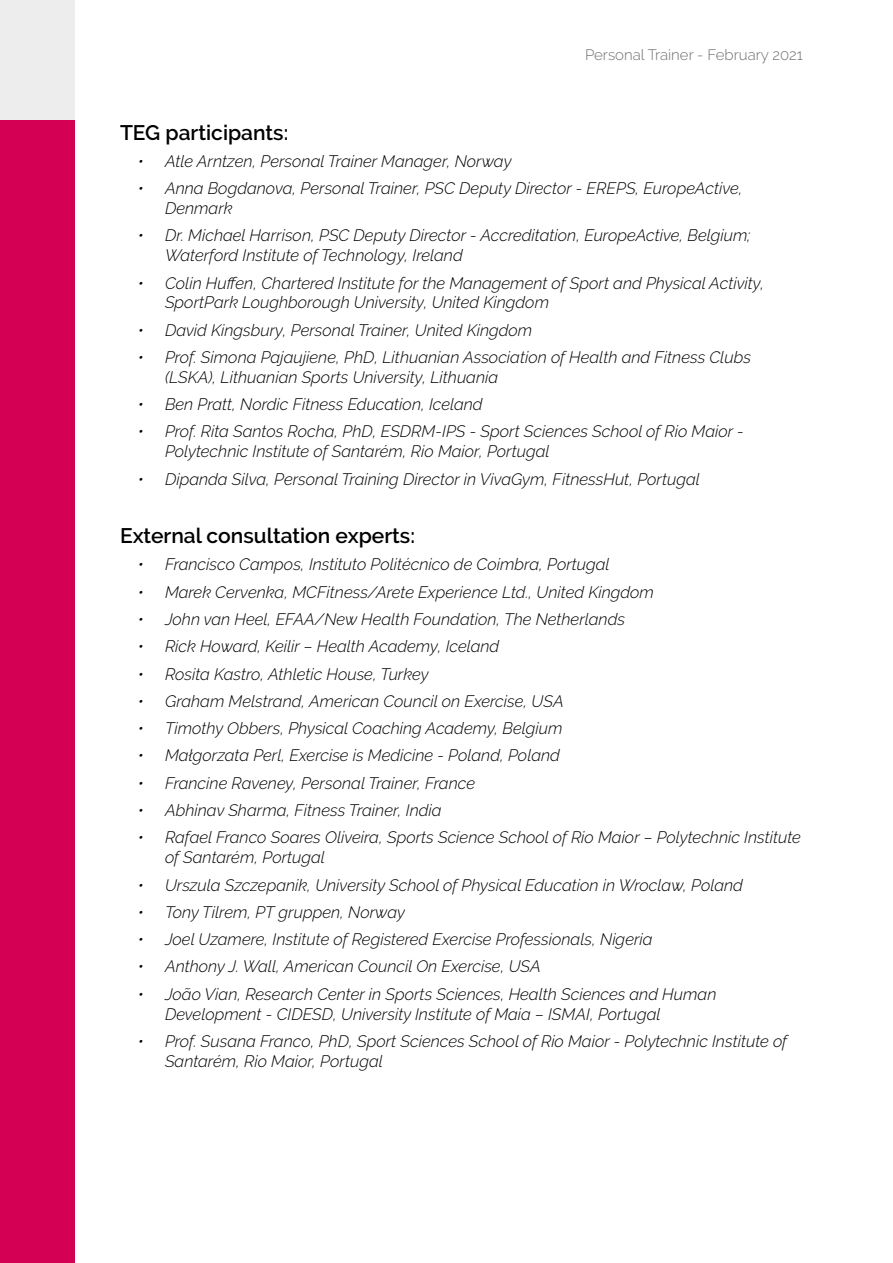
<style>
.page{position:relative;width:893px;height:1263px;background:#fff}
.page>*{position:absolute;margin:0;border:0;box-sizing:border-box;transform-origin:0 0}
.t1{font:600 21px "Raleway";color:#000}
.t2{font:italic 300 16.5px/19.8px "Raleway";color:#000}
.t3{font:300 15px "Raleway";color:#706f6f}
</style>
<div class="page">
<div style="left:0;top:120px;width:75px;height:1143px;background:#d40054"></div>
<div style="left:0;top:0;width:75px;height:120px;background:#ededed"></div>
<p class="t3" style="left:585px;top:46px;width:219px">Personal Trainer - February 2021</p>
<p class="t1" style="left:120px;top:120px;width:170px">TEG participants:</p>
<p class="t2" style="left:138px;top:151px;width:375px">• Atle Arntzen, Personal Trainer Manager, Norway</p>
<p class="t2" style="left:165px;top:179px;width:579px;text-indent:-27px">• Anna Bogdanova, Personal Trainer, PSC Deputy Director - EREPS, EuropeActive,<br>Denmark</p>
<p class="t2" style="left:165px;top:226px;width:587px;text-indent:-27px">• Dr. Michael Harrison, PSC Deputy Director - Accreditation, EuropeActive, Belgium;<br>Waterford Institute of Technology, Ireland</p>
<p class="t2" style="left:165px;top:273px;width:601px;text-indent:-27px">• Colin Huffen, Chartered Institute for the Management of Sport and Physical Activity,<br>SportPark Loughborough University, United Kingdom</p>
<p class="t2" style="left:138px;top:320px;width:396px">• David Kingsbury, Personal Trainer, United Kingdom</p>
<p class="t2" style="left:165px;top:347px;width:587px;text-indent:-27px">• Prof. Simona Pajaujiene, PhD, Lithuanian Association of Health and Fitness Clubs (LSKA), Lithuanian Sports University, Lithuania</p>
<p class="t2" style="left:138px;top:394px;width:346px">• Ben Pratt, Nordic Fitness Education, Iceland</p>
<p class="t2" style="left:165px;top:422px;width:580px;text-indent:-27px">• Prof. Rita Santos Rocha, PhD, ESDRM-IPS - Sport Sciences School of Rio Maior -<br>Polytechnic Institute of Santarém, Rio Maior, Portugal</p>
<p class="t2" style="left:138px;top:469px;width:563px">• Dipanda Silva, Personal Training Director in VivaGym, FitnessHut, Portugal</p>
<p class="t1" style="left:120px;top:523px;width:297px">External consultation experts:</p>
<p class="t2" style="left:138px;top:554px;width:473px">• Francisco Campos, Instituto Politécnico de Coimbra, Portugal</p>
<p class="t2" style="left:138px;top:582px;width:517px">• Marek Cervenka, MCFitness/Arete Experience Ltd., United Kingdom</p>
<p class="t2" style="left:138px;top:609px;width:489px">• John van Heel, EFAA/New Health Foundation, The Netherlands</p>
<p class="t2" style="left:138px;top:636px;width:363px">• Rick Howard, Keilir – Health Academy, Iceland</p>
<p class="t2" style="left:138px;top:664px;width:292px">• Rosita Kastro, Athletic House, Turkey</p>
<p class="t2" style="left:138px;top:691px;width:427px">• Graham Melstrand, American Council on Exercise, USA</p>
<p class="t2" style="left:138px;top:718px;width:426px">• Timothy Obbers, Physical Coaching Academy, Belgium</p>
<p class="t2" style="left:138px;top:746px;width:423px">• Małgorzata Perl, Exercise is Medicine - Poland, Poland</p>
<p class="t2" style="left:138px;top:773px;width:339px">• Francine Raveney, Personal Trainer, France</p>
<p class="t2" style="left:138px;top:800px;width:305px">• Abhinav Sharma, Fitness Trainer, India</p>
<p class="t2" style="left:165px;top:828px;width:637px;text-indent:-27px">• Rafael Franco Soares Oliveira, Sports Science School of Rio Maior – Polytechnic Institute of Santarém, Portugal</p>
<p class="t2" style="left:138px;top:875px;width:606px">• Urszula Szczepanik, University School of Physical Education in Wroclaw, Poland</p>
<p class="t2" style="left:138px;top:902px;width:269px">• Tony Tilrem, PT gruppen, Norway</p>
<p class="t2" style="left:138px;top:929px;width:516px">• Joel Uzamere, Institute of Registered Exercise Professionals, Nigeria</p>
<p class="t2" style="left:138px;top:957px;width:404px">• Anthony J. Wall, American Council On Exercise, USA</p>
<p class="t2" style="left:165px;top:984px;width:553px;text-indent:-27px">• João Vian, Research Center in Sports Sciences, Health Sciences and Human<br>Development - CIDESD, University Institute of Maia – ISMAI, Portugal</p>
<p class="t2" style="left:165px;top:1031px;width:624px;text-indent:-27px">• Prof. Susana Franco, PhD, Sport Sciences School of Rio Maior - Polytechnic Institute of<br>Santarém, Rio Maior, Portugal</p>
</div>
